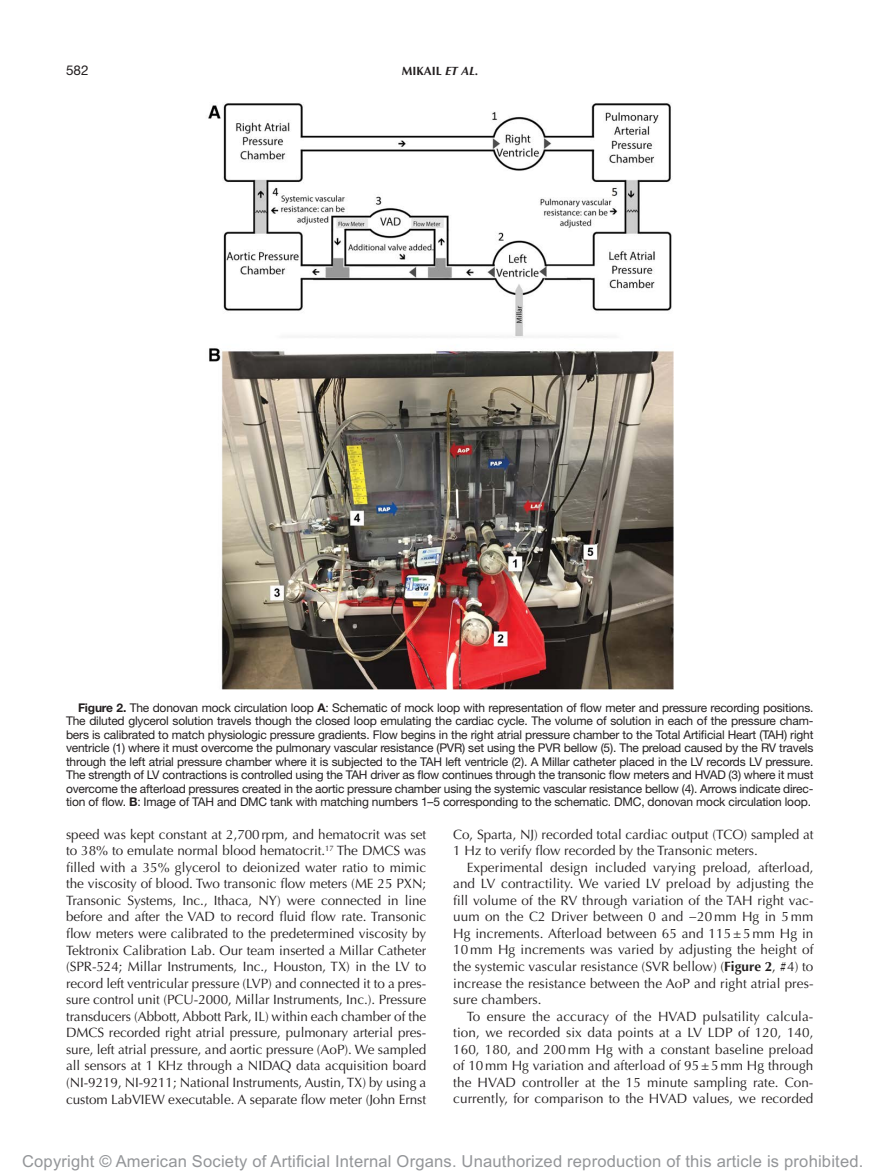
<style>
.page{position:relative;width:878px;height:1175px;background:#fff}
.page>*{position:absolute;margin:0;border:0;box-sizing:border-box;transform-origin:0 0}
.t1{font:16.5px "Arial MT Std";letter-spacing:.015em;color:#939598}
.t2{font:13.5px/16.5px "Optima";letter-spacing:-.005em;color:#231f20;text-align:justify}
.t3{font:13.5px "Helvetica Neue";color:#231f20}
.t4{font:12px/13.5px "Helvetica Neue";letter-spacing:-.015em;color:#231f20;text-align:justify}
.t5{font:700 12px "Optima";color:#231f20}
.s1{font-style:italic}
.s2{font-weight:700}
</style>
<div class="page">
<img style="left:208px;top:102px;width:465px;height:587px">
<p class="t3" style="left:66px;top:62px;width:24px">582</p>
<p class="t5" style="left:402px;top:64px;width:78px">MIKAIL <span class="s1">ET AL.</span></p>
<p class="t4" style="left:66px;top:700px;width:749px;text-indent:12px"><span class="s2">Figure 2.</span> The donovan mock circulation loop <span class="s2">A</span>: Schematic of mock loop with representation of flow meter and pressure recording positions.<br>The diluted glycerol solution travels though the closed loop emulating the cardiac cycle. The volume of solution in each of the pressure cham&shy;bers is calibrated to match physiologic pressure gradients. Flow begins in the right atrial pressure chamber to the Total Artificial Heart (TAH) right ventricle (1) where it must overcome the pulmonary vascular resistance (PVR) set using the PVR bellow (5). The preload caused by the RV travels through the left atrial pressure chamber where it is subjected to the TAH left ventricle (2). A Millar catheter placed in the LV records LV pressure.<br>The strength of LV contractions is controlled using the TAH driver as flow continues through the transonic flow meters and HVAD (3) where it must overcome the afterload pressures created in the aortic pressure chamber using the systemic vascular resistance bellow (4). Arrows indicate direc&shy;tion of flow. <span class="s2">B</span>: Image of TAH and DMC tank with matching numbers 1–5 corresponding to the schematic. DMC, donovan mock circulation loop.</p>
<p class="t2" style="left:66px;top:826px;width:362px">speed was kept constant at 2,700rpm, and hematocrit was set to 38% to emulate normal blood hematocrit.<sup>17</sup> The DMCS was filled with a 35% glycerol to deionized water ratio to mimic the viscosity of blood. Two transonic flow meters (ME 25 PXN; Transonic Systems, Inc., Ithaca, NY) were connected in line before and after the VAD to record fluid flow rate. Transonic flow meters were calibrated to the predetermined viscosity by Tektronix Calibration Lab. Our team inserted a Millar Catheter (SPR-524; Millar Instruments, Inc., Houston, TX) in the LV to record left ventricular pressure (LVP) and connected it to a pres&shy;sure control unit (PCU-2000, Millar Instruments, Inc.). Pressure transducers (Abbott, Abbott Park, IL) within each chamber of the DMCS recorded right atrial pressure, pulmonary arterial pres&shy;sure, left atrial pressure, and aortic pressure (AoP). We sampled all sensors at 1 KHz through a NIDAQ data acquisition board (NI-9219, NI-9211; National Instruments, Austin, TX) by using a custom LabVIEW executable. A separate flow meter (John Ernst</p>
<p class="t2" style="left:453px;top:826px;width:362px">Co, Sparta, NJ) recorded total cardiac output (TCO) sampled at<br>1 Hz to verify flow recorded by the Transonic meters.</p>
<p class="t2" style="left:453px;top:859px;width:362px;text-indent:14px">Experimental design included varying preload, afterload, and LV contractility. We varied LV preload by adjusting the fill volume of the RV through variation of the TAH right vac&shy;uum on the C2 Driver between 0 and −20mm Hg in 5mm Hg increments. Afterload between 65 and 115±5mm Hg in 10mm Hg increments was varied by adjusting the height of the systemic vascular resistance (SVR bellow) (<span class="s2">Figure 2</span>, #4) to increase the resistance between the AoP and right atrial pres&shy;sure chambers.</p>
<p class="t2" style="left:453px;top:1008px;width:362px;text-indent:14px">To ensure the accuracy of the HVAD pulsatility calcula&shy;tion, we recorded six data points at a LV LDP of 120, 140, 160, 180, and 200mm Hg with a constant baseline preload of 10mm Hg variation and afterload of 95±5mm Hg through the HVAD controller at the 15 minute sampling rate. Con&shy;currently, for comparison to the HVAD values, we recorded</p>
<p class="t1" style="left:22px;top:1152px;width:842px">Copyright © American Society of Artificial Internal Organs. Unauthorized reproduction of this article is prohibited.</p>
</div>
